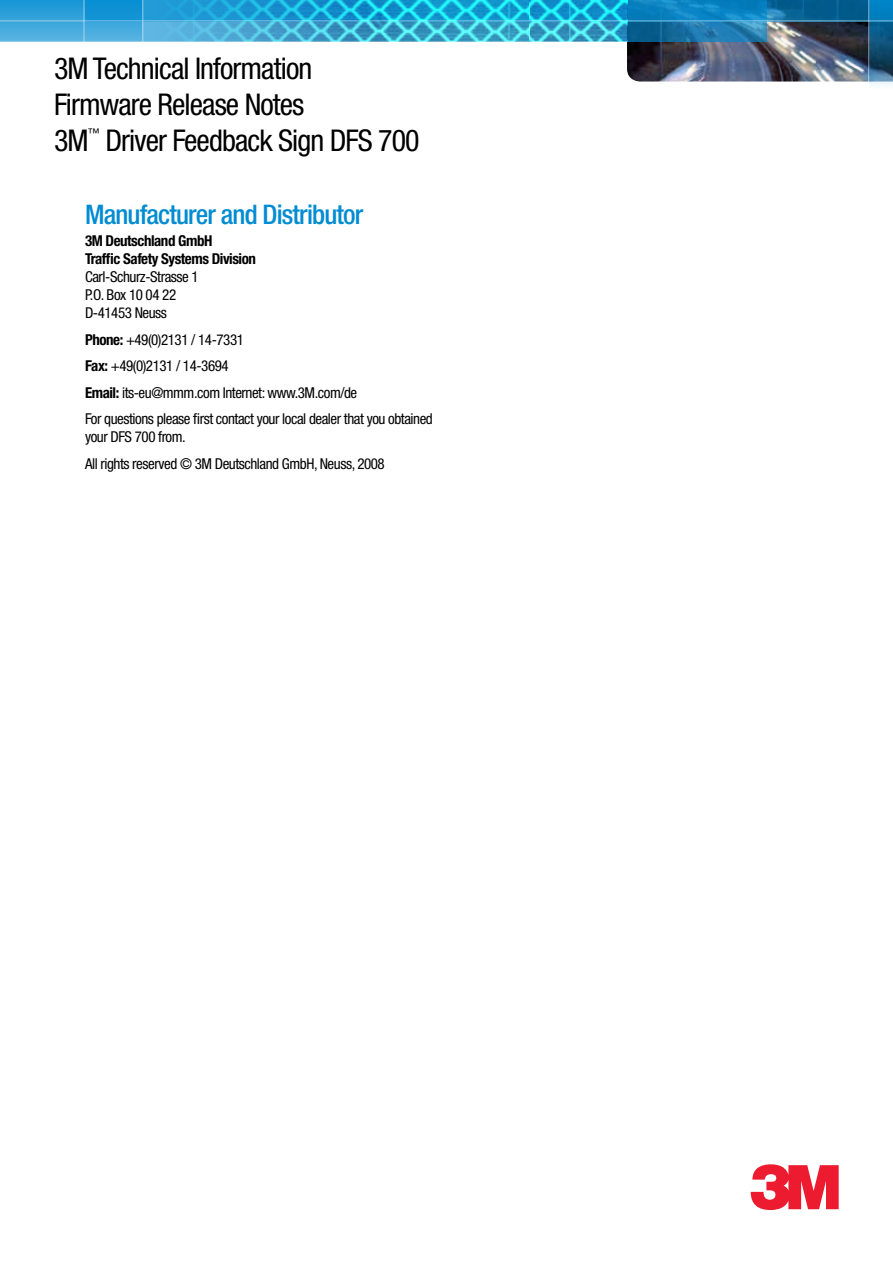
<style>
.page{position:relative;width:893px;height:1263px;background:#fff}
.page>*{position:absolute;margin:0;border:0;box-sizing:border-box;transform-origin:0 0}
.t1{font:61.5px "Logo 3 Mv 3 tt";color:#ed1b2f}
.t2{font:condensed 30px/36px "Helvetica Neue";letter-spacing:-.03em;color:#000}
.t3{font:500 condensed 27px "Helvetica Neue";letter-spacing:-.03em;color:#008cd2}
.t4{font:condensed 15px/26.5px "Helvetica Neue";letter-spacing:-.03em;color:#000}
.t5{font:700 condensed 15px/18px "Helvetica Neue";letter-spacing:-.03em;color:#000}
.t6{font:condensed 12px "Helvetica Neue";color:#000}
.s1{font-weight:700}
</style>
<div class="page">
<svg style="left:767px;top:22px;width:101px;height:20px;background:#4e5058"></svg>
<svg style="left:0;top:0;width:767px;height:42px;background:#3395c8"></svg>
<svg style="left:85px;top:0;width:783px;height:21px;background:#0e7db7"></svg>
<img style="left:154px;top:0;width:473px;height:42px">
<img style="left:627px;top:42px;width:241px;height:40px">
<hr style="left:84px;top:0;width:1px;height:48px;background:#fff">
<hr style="left:142px;top:0;width:1px;height:48px;background:#fff">
<svg style="left:869px;top:0;width:24px;height:86px;background:#206a94"></svg>
<hr style="left:0;top:21px;width:893px;height:1px;background:#fff">
<h2 class="t2" style="left:54px;top:50px;width:260px">3M Technical Information<br>Firmware Release Notes<br>3M</h2>
<p class="t6" style="left:88px;top:126px;width:13px">™</p>
<h2 class="t2" style="left:106px;top:122px;width:316px">Driver Feedback Sign DFS 700</h2>
<h3 class="t3" style="left:85px;top:198px;width:280px">Manufacturer and Distributor</h3>
<p class="t5" style="left:85px;top:232px;width:172px">3M Deutschland GmbH<br>Traffic Safety Systems Division</p>
<p class="t4" style="left:85px;top:268px;width:115px;line-height:18px">Carl-Schurz-Strasse 1<br>P.O. Box 10 04 22<br>D-41453 Neuss</p>
<p class="t4" style="left:85px;top:326px;width:349px"><span class="s1">Phone:</span> +49(0)2131 / 14-7331<br><span class="s1">Fax:</span> +49(0)2131 / 14-3694<br><span class="s1">Email:</span> its-eu@mmm.com Internet: www.3M.com/de<br>For questions please first contact your local dealer that you obtained</p>
<p class="t4" style="left:85px;top:423px;width:301px">your DFS 700 from.<br>All rights reserved © 3M Deutschland GmbH, Neuss, 2008</p>
<h1 class="t1" style="left:750px;top:1152px;width:91px">3</h1>
</div>
